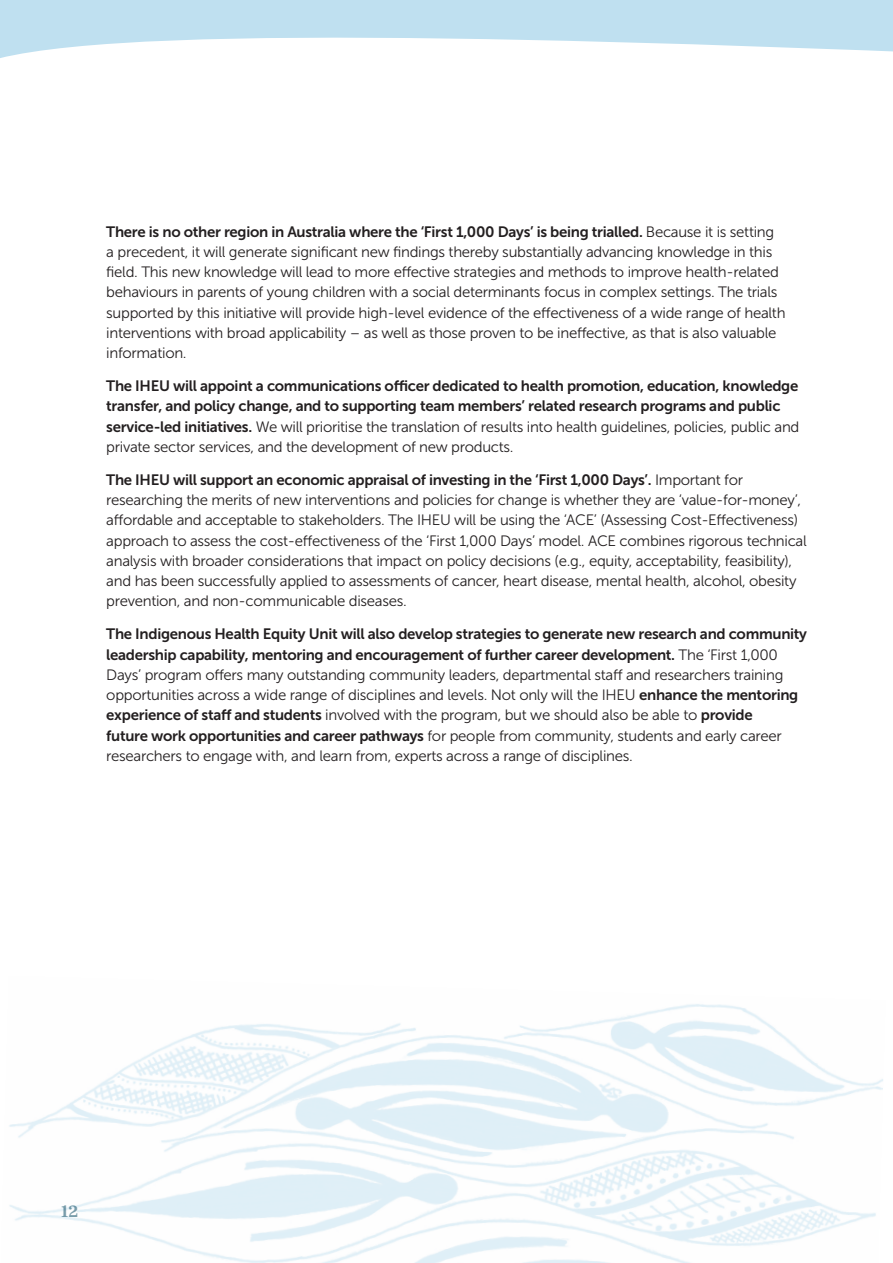
<style>
.page{position:relative;width:893px;height:1263px;background:#fff}
.page>*{position:absolute;margin:0;border:0;box-sizing:border-box;transform-origin:0 0}
.t1{font:700 18px "Impressum";color:#799eac}
.t2{font:15px/20.2px "Museo Sans 300";letter-spacing:-.02em;color:#231f20}
.t3{font:15px/20.2px "Museo Sans 700";letter-spacing:-.02em;color:#231f20}
.s1{font-family:"Museo Sans 300"}
.s2{font-family:"Museo Sans 700"}
</style>
<div class="page">
<svg style="left:0;top:0;width:893px;height:58px;fill:#bfe0f0"></svg>
<img style="left:9px;top:1004px;width:874px;height:259px">
<p class="t3" style="left:106px;top:221px;width:669px">There is no other region in Australia where the ‘First 1,000 Days’ is being trialled. <span class="s1">Because it is setting</span></p>
<p class="t2" style="left:106px;top:242px;width:681px">a precedent, it will generate significant new findings thereby substantially advancing knowledge in this field. This new knowledge will lead to more effective strategies and methods to improve health-related behaviours in parents of young children with a social determinants focus in complex settings. The trials supported by this initiative will provide high-level evidence of the effectiveness of a wide range of health interventions with broad applicability – as well as those proven to be ineffective, as that is also valuable information.</p>
<p class="t3" style="left:106px;top:376px;width:693px">The IHEU will appoint a communications officer dedicated to health promotion, education, knowledge transfer, and policy change, and to supporting team members’ related research programs and public</p>
<p class="t2" style="left:106px;top:416px;width:695px"><span class="s2">service-led initiatives.</span> We will prioritise the translation of results into health guidelines, policies, public and private sector services, and the development of new products.</p>
<p class="t3" style="left:106px;top:470px;width:638px">The IHEU will support an economic appraisal of investing in the ‘First 1,000 Days’. <span class="s1">Important for</span></p>
<p class="t2" style="left:106px;top:490px;width:702px">researching the merits of new interventions and policies for change is whether they are ‘value-for-money’, affordable and acceptable to stakeholders. The IHEU will be using the ‘ACE’ (Assessing Cost-Effectiveness) approach to assess the cost-effectiveness of the ‘First 1,000 Days’ model. ACE combines rigorous technical analysis with broader considerations that impact on policy decisions (e.g., equity, acceptability, feasibility), and has been successfully applied to assessments of cancer, heart disease, mental health, alcohol, obesity prevention, and non-communicable diseases.</p>
<p class="t3" style="left:106px;top:624px;width:702px">The Indigenous Health Equity Unit will also develop strategies to generate new research and community leadership capability, mentoring and encouragement of further career development. <span class="s1">The ‘First 1,000</span></p>
<p class="t2" style="left:106px;top:665px;width:693px">Days’ program offers many outstanding community leaders, departmental staff and researchers training opportunities across a wide range of disciplines and levels. Not only will the IHEU <span class="s2">enhance the mentoring experience of staff and students</span> involved with the program, but we should also be able to <span class="s2">provide future work opportunities and career pathways</span> for people from community, students and early career researchers to engage with, and learn from, experts across a range of disciplines.</p>
<p class="t1" style="left:60px;top:1200px;width:21px">12</p>
</div>
